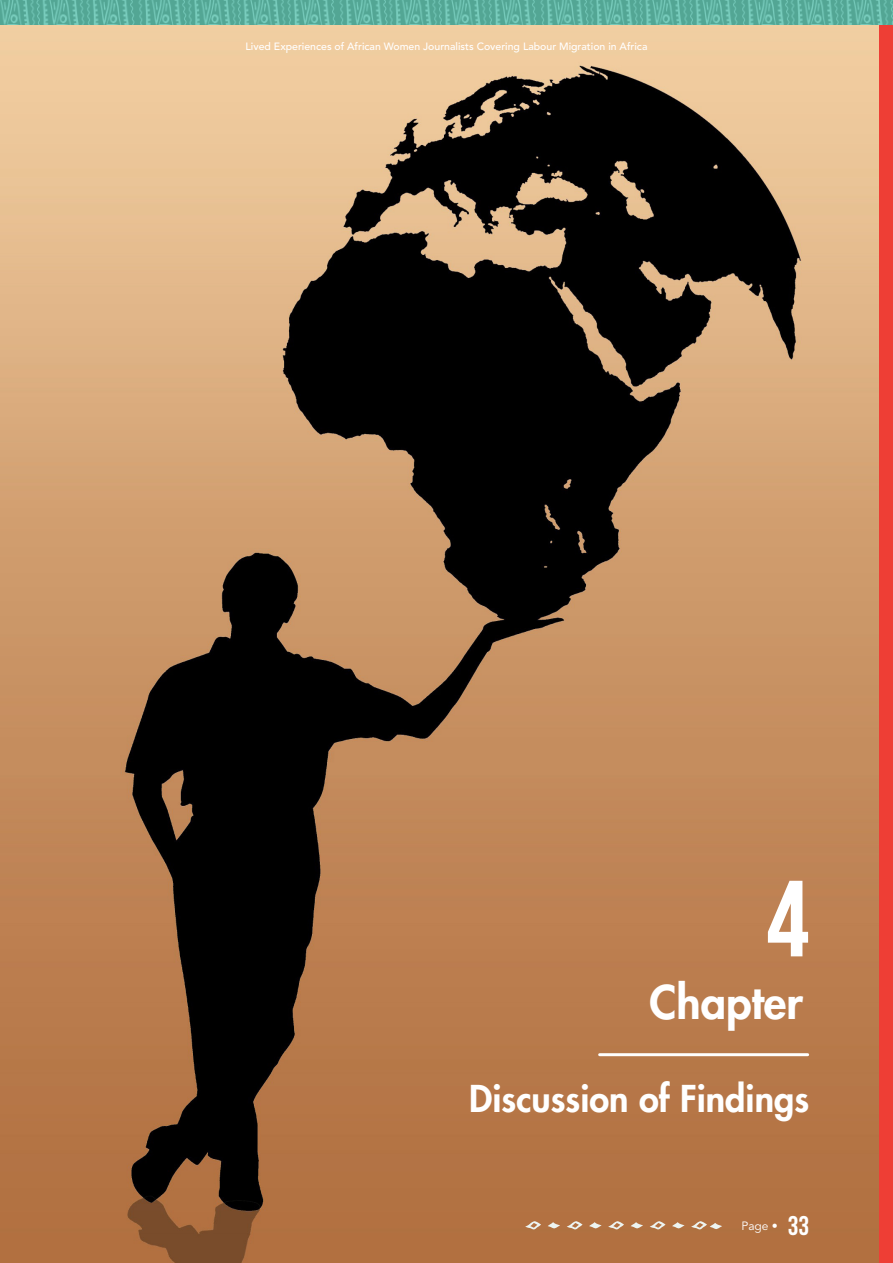
<style>
.page{position:relative;width:893px;height:1263px;background:#fff}
.page>*{position:absolute;margin:0;border:0;box-sizing:border-box;transform-origin:0 0}
.t1{font:700 108px "Bebas Neue";color:#fff}
.t2{font:800 45px "Futura LT";color:#fff}
.t3{font:800 36px "Futura LT";color:#fff}
.t4{font:700 27px "Bebas Neue";color:#fff}
.t5{font:12px "Avenir LT Std";color:#fff}
.t6{font:500 10.5px "Avenir LT Std";color:#fff}
</style>
<div class="page">
<img style="left:0;top:25px;width:879px;height:1238px">
<div style="left:879px;top:0;width:14px;height:1263px;background:#ee3e35"></div>
<svg style="left:525px;top:1221px;width:16px;height:8px"></svg>
<svg style="left:548px;top:1222px;width:12px;height:6px"></svg>
<svg style="left:567px;top:1221px;width:16px;height:8px"></svg>
<svg style="left:589px;top:1222px;width:13px;height:6px"></svg>
<svg style="left:608px;top:1221px;width:16px;height:8px"></svg>
<svg style="left:631px;top:1222px;width:12px;height:6px"></svg>
<svg style="left:650px;top:1221px;width:15px;height:8px"></svg>
<svg style="left:672px;top:1222px;width:13px;height:6px"></svg>
<svg style="left:691px;top:1221px;width:31px;height:8px"></svg>
<hr style="left:600px;top:1053px;width:208px;height:3px;background:#fff">
<svg style="left:0;top:0;width:893px;height:25px;background:#5db1a0"></svg>
<p class="t6" style="left:246px;top:41px;width:403px">Lived Experiences of African Women Journalists Covering Labour Migration in Africa</p>
<p class="t1" style="left:766px;top:860px;width:44px">4</p>
<h2 class="t2" style="left:649px;top:973px;width:155px">Chapter</h2>
<p class="t3" style="left:469px;top:1075px;width:341px">Discussion of Findings</p>
<p class="t5" style="left:741px;top:1219px;width:38px">Page •</p>
<p class="t4" style="left:788px;top:1211px;width:23px">33</p>
</div>
